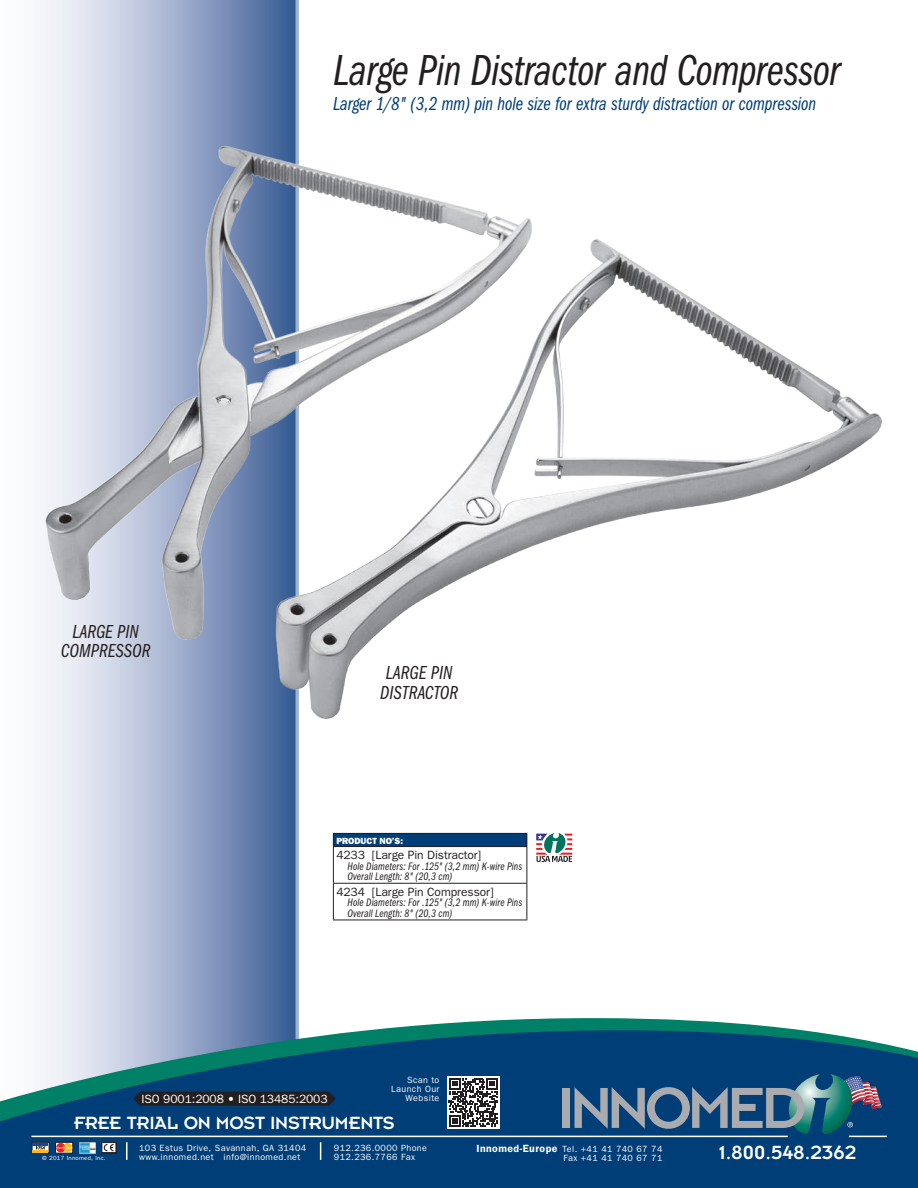
<style>
.page{position:relative;width:918px;height:1188px;background:#fff}
.page>*{position:absolute;margin:0;border:0;box-sizing:border-box;transform-origin:0 0}
.t1{font:45px "ITC Franklin Gothic Std Bk Cp It";letter-spacing:-.01em;color:#231f20}
.t2{font:21px "Insignia";color:#fff}
.t3{font:19.5px "ITC Franklin Gothic Std Bk Cp It";color:#003e78}
.t4{font:19.5px/19.5px "ITC Franklin Gothic Std Bk Cp It";color:#231f20;text-align:center}
.t5{font:19.5px "Insignia";letter-spacing:-.01em;color:#fff}
.t6{font:12px "Franklin Gothic";letter-spacing:-.005em;color:#231f20}
.t7{font:12px "Franklin Gothic";letter-spacing:-.005em;color:#fff}
.t8{font:11.25px/10.5px "ITC Franklin Gothic Std Bk Cp It";letter-spacing:.01em;color:#231f20}
.t9{font:9px/9px "Franklin Gothic";letter-spacing:.045em;color:#fff}
.t10{font:800 9px "Franklin Gothic";letter-spacing:-.005em;color:#fff}
.t11{font:6px "Franklin Gothic";letter-spacing:.045em;color:#fff}
.s1{font-weight:600;font-size:10.5px}
</style>
<div class="page">
<svg style="left:40px;top:0;width:256px;height:1018px;background:#a3b1ce"></svg>
<hr style="left:296px;top:0;width:2px;height:1044px;background:#cfd6e6">
<img style="left:40px;top:142px;width:842px;height:581px">
<div style="left:333px;top:833px;width:194px;height:14px;background:#003e78"></div>
<hr style="left:333px;top:847px;width:1px;height:36px;background:#231f20">
<hr style="left:526px;top:847px;width:1px;height:36px;background:#231f20">
<hr style="left:333px;top:883px;width:194px;height:1px;background:#231f20">
<hr style="left:333px;top:884px;width:1px;height:36px;background:#231f20">
<hr style="left:526px;top:884px;width:1px;height:36px;background:#231f20">
<hr style="left:333px;top:920px;width:194px;height:1px;background:#231f20">
<hr style="left:333px;top:846px;width:194px;height:1px;background:#231f20">
<hr style="left:333px;top:833px;width:194px;height:1px;background:#231f20">
<svg style="left:333px;top:834px;width:1px;height:12px"></svg>
<svg style="left:526px;top:834px;width:1px;height:12px"></svg>
<svg style="left:536px;top:833px;width:36px;height:29px"></svg>
<svg style="left:0;top:1018px;width:918px;height:170px;background:#225e88"></svg>
<div style="left:563px;top:1088px;width:7px;height:40px;background:#aaabaf"></div>
<svg style="left:575px;top:1074px;width:307px;height:62px;background:#376588"></svg>
<svg style="left:32px;top:1142px;width:17px;height:11px"></svg>
<hr style="left:33px;top:1143px;width:15px;height:3px;background:#0d4da1">
<svg style="left:55px;top:1142px;width:18px;height:11px"></svg>
<img style="left:79px;top:1142px;width:17px;height:11px">
<div style="left:101px;top:1142px;width:15px;height:11px;border:1px solid #231f20"></div>
<svg style="left:104px;top:1144px;width:10px;height:7px"></svg>
<div style="left:102px;top:1142px;width:14px;height:11px;border:1px solid #231f20"></div>
<div style="left:447px;top:1076px;width:52px;height:52px;background:#fff"></div>
<svg style="left:449px;top:1078px;width:49px;height:49px"></svg>
<svg style="left:133px;top:1092px;width:203px;height:14px;background:#212024"></svg>
<h1 class="t1" style="left:333px;top:45px;width:510px">Large Pin Distractor and Compressor</h1>
<h3 class="t3" style="left:333px;top:93px;width:485px">Larger 1/8" (3,2 mm) pin hole size for extra sturdy distraction or compression</h3>
<h3 class="t4" style="left:61px;top:622px;width:91px">LARGE PIN<br>COMPRESSOR</h3>
<h3 class="t4" style="left:380px;top:664px;width:79px;text-align:left">LARGE PIN<br>DISTRACTOR</h3>
<p class="t10" style="left:336px;top:835px;width:68px">PRODUCT NO’S:</p>
<h3 class="t6" style="left:336px;top:848px;width:146px">4233 [Large Pin Distractor]</h3>
<p class="t8" style="left:348px;top:861px;width:176px">Hole Diameters: For .125" (3,2 mm) K-wire Pins<br>Overall Length: 8" (20,3 cm)</p>
<h3 class="t6" style="left:336px;top:885px;width:159px">4234 [Large Pin Compressor]</h3>
<p class="t8" style="left:348px;top:898px;width:176px">Hole Diameters: For .125" (3,2 mm) K-wire Pins<br>Overall Length: 8" (20,3 cm)</p>
<p class="t9" style="left:391px;top:1076px;width:50px;text-align:right">Scan to<br>Launch Our</p>
<h3 class="t7" style="left:142px;top:1092px;width:188px">ISO 9001:2008 • ISO 13485:2003</h3>
<p class="t9" style="left:406px;top:1094px;width:35px">Website</p>
<h3 class="t5" style="left:74px;top:1113px;width:322px">FREE TRIAL ON MOST INSTRUMENTS</h3>
<p class="t9" style="left:139px;top:1143px;width:169px">103 Estus Drive, Savannah, GA 31404 www.innomed.net info@innomed.net</p>
<p class="t9" style="left:334px;top:1143px;width:95px">912.236.0000 Phone<br>912.236.7766 Fax</p>
<p class="t9" style="left:476px;top:1145px;width:188px"><span class="s1">Innomed-Europe</span> Tel. +41 41 740 67 74</p>
<p class="t11" style="left:42px;top:1154px;width:65px">© 2017 Innomed, Inc.</p>
<p class="t9" style="left:563px;top:1154px;width:100px">Fax +41 41 740 67 71</p>
<h2 class="t2" style="left:719px;top:1142px;width:139px">1.800.548.2362</h2>
</div>
